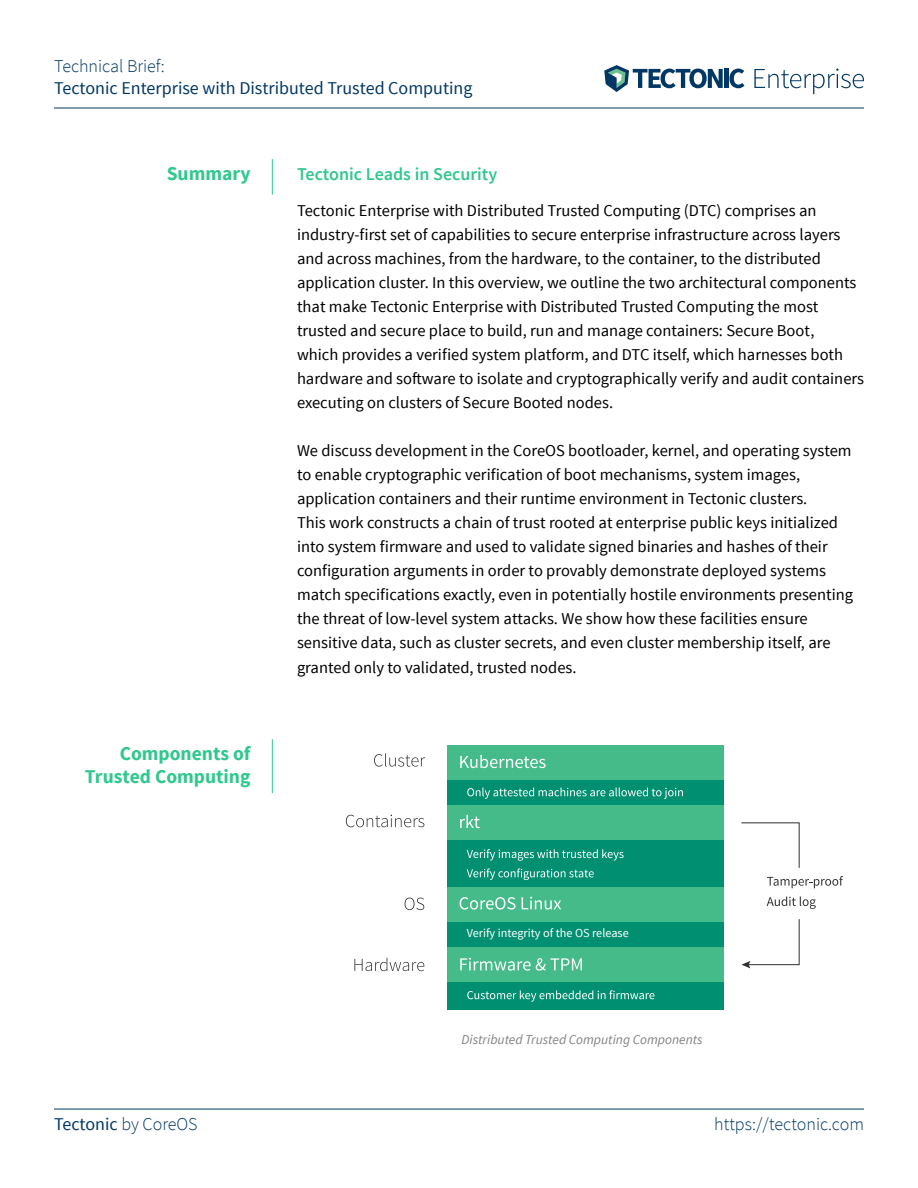
<style>
.page{position:relative;width:918px;height:1188px;background:#fff}
.page>*{position:absolute;margin:0;border:0;box-sizing:border-box;transform-origin:0 0}
.t1{font:700 19.5px/23.4px "Source Sans Pro";color:#30c88e;text-align:right}
.t2{font:18px "Source Sans Pro";color:#003764}
.t3{font:300 18px "Source Sans Pro";color:#003764}
.t4{font:600 18px "Source Sans Pro";color:#30c88e}
.t5{font:16.5px/24px "Source Sans Pro";color:#000}
.t6{font:italic 13.5px "Source Sans Pro";color:#808285}
.t7{font:12.15px "Source Sans Pro";color:#fff}
.s1{font-weight:300}
</style>
<div class="page">
<hr style="left:54px;top:108px;width:810px;height:1px;background:#003764">
<hr style="left:54px;top:1109px;width:810px;height:1px;background:#003764">
<hr style="left:724px;top:69px;width:4px;height:19px;background:#003764">
<svg style="left:729px;top:69px;width:15px;height:19px"></svg>
<svg style="left:604px;top:65px;width:119px;height:27px"></svg>
<svg style="left:754px;top:69px;width:110px;height:25px"></svg>
<div style="left:448px;top:762px;width:276px;height:247px;background:#008f71"></div>
<svg style="left:767px;top:876px;width:76px;height:12px"></svg>
<svg style="left:767px;top:897px;width:49px;height:12px"></svg>
<svg style="left:374px;top:753px;width:51px;height:14px"></svg>
<svg style="left:346px;top:815px;width:78px;height:12px"></svg>
<svg style="left:405px;top:898px;width:19px;height:12px"></svg>
<svg style="left:354px;top:958px;width:70px;height:13px"></svg>
<svg style="left:467px;top:788px;width:216px;height:11px"></svg>
<svg style="left:467px;top:868px;width:127px;height:12px"></svg>
<svg style="left:467px;top:849px;width:157px;height:12px"></svg>
<svg style="left:467px;top:990px;width:187px;height:12px"></svg>
<div style="left:448px;top:806px;width:276px;height:34px;background:#45bb89"></div>
<div style="left:448px;top:745px;width:276px;height:34px;background:#45bb89"></div>
<svg style="left:460px;top:755px;width:86px;height:13px"></svg>
<svg style="left:460px;top:815px;width:20px;height:13px"></svg>
<div style="left:448px;top:887px;width:276px;height:34px;background:#45bb89"></div>
<svg style="left:460px;top:897px;width:56px;height:13px"></svg>
<svg style="left:522px;top:897px;width:39px;height:13px"></svg>
<div style="left:448px;top:948px;width:276px;height:34px;background:#45bb89"></div>
<svg style="left:460px;top:958px;width:122px;height:13px"></svg>
<svg style="left:741px;top:822px;width:59px;height:46px"></svg>
<svg style="left:741px;top:919px;width:59px;height:49px"></svg>
<hr style="left:272px;top:159px;width:1px;height:36px;background:#30c88e">
<hr style="left:272px;top:739px;width:1px;height:54px;background:#30c88e">
<p class="t3" style="left:54px;top:55px;width:112px">Technical Brief:</p>
<p class="t2" style="left:54px;top:76px;width:420px">Tectonic Enterprise with Distributed Trusted Computing</p>
<p class="t1" style="left:167px;top:162px;width:85px">Summary</p>
<p class="t1" style="left:85px;top:742px;width:167px">Components of<br>Trusted Computing</p>
<p class="t4" style="left:297px;top:163px;width:202px">Tectonic Leads in Security</p>
<p class="t5" style="left:297px;top:199px;width:569px">Tectonic Enterprise with Distributed Trusted Computing (DTC) comprises an industry-first set of capabilities to secure enterprise infrastructure across layers and across machines, from the hardware, to the container, to the distributed application cluster. In this overview, we outline the two architectural components that make Tectonic Enterprise with Distributed Trusted Computing the most trusted and secure place to build, run and manage containers: Secure Boot,<br>which provides a verified system platform, and DTC itself, which harnesses both hardware and software to isolate and cryptographically verify and audit containers executing on clusters of Secure Booted nodes.</p>
<p class="t5" style="left:297px;top:439px;width:558px">We discuss development in the CoreOS bootloader, kernel, and operating system to enable cryptographic verification of boot mechanisms, system images, application containers and their runtime environment in Tectonic clusters.<br>This work constructs a chain of trust rooted at enterprise public keys initialized into system firmware and used to validate signed binaries and hashes of their configuration arguments in order to provably demonstrate deployed systems match specifications exactly, even in potentially hostile environments presenting the threat of low-level system attacks. We show how these facilities ensure sensitive data, such as cluster secrets, and even cluster membership itself, are granted only to validated, trusted nodes.</p>
<p class="t7" style="left:467px;top:926px;width:164px">Verify integrity of the OS release</p>
<p class="t6" style="left:462px;top:1031px;width:243px">Distributed Trusted Computing Components</p>
<p class="t2" style="left:54px;top:1112px;width:145px">Tectonic <span class="s1">by CoreOS</span></p>
<p class="t3" style="left:714px;top:1113px;width:151px">https://tectonic.com</p>
</div>
